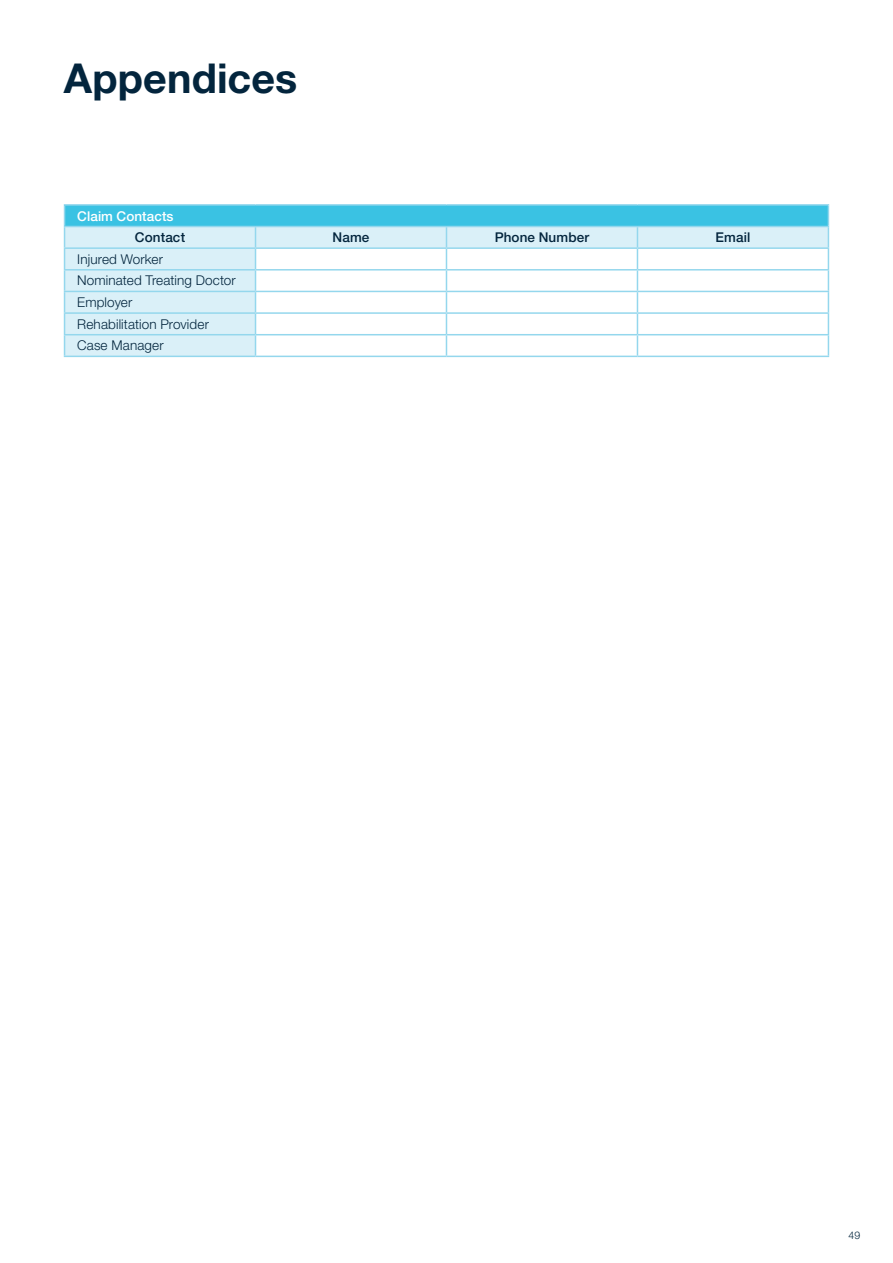
<style>
.page{position:relative;width:893px;height:1263px;background:#fff}
.page>*{position:absolute;margin:0;border:0;box-sizing:border-box;transform-origin:0 0}
.Page_Heading{font:700 41.25px "Helvetica Neue LT Std";letter-spacing:.005em;color:#03253d}
.Body_Copy{font:300 13.5px "Helvetica Neue LT Std";letter-spacing:.01em;color:#03253d}
.Body_Copy-2{font:500 13.5px "Helvetica Neue LT Std";letter-spacing:.01em;color:#03253d}
.Body_Copy-3{font:500 13.5px "Helvetica Neue LT Std";letter-spacing:.005em;color:#fff}
.Body_Copy-4{font:300 10.5px "Helvetica Neue LT Std";color:#03253d}
</style>
<div class="page">
<div style="left:65px;top:205px;width:763px;height:21px;background:#3ac2e3"></div>
<svg style="left:65px;top:227px;width:763px;height:129px"></svg>
<hr style="left:64px;top:204px;width:191px;height:2px;background:#94d7ed">
<hr style="left:255px;top:204px;width:191px;height:2px;background:#94d7ed">
<hr style="left:446px;top:204px;width:191px;height:2px;background:#94d7ed">
<hr style="left:637px;top:204px;width:192px;height:2px;background:#94d7ed">
<hr style="left:64px;top:226px;width:191px;height:1px;background:#94d7ed">
<hr style="left:255px;top:226px;width:191px;height:1px;background:#94d7ed">
<hr style="left:446px;top:226px;width:191px;height:1px;background:#94d7ed">
<hr style="left:637px;top:226px;width:192px;height:1px;background:#94d7ed">
<hr style="left:64px;top:247px;width:191px;height:2px;background:#94d7ed">
<hr style="left:255px;top:247px;width:191px;height:2px;background:#94d7ed">
<hr style="left:446px;top:247px;width:191px;height:2px;background:#94d7ed">
<hr style="left:637px;top:247px;width:192px;height:2px;background:#94d7ed">
<hr style="left:64px;top:269px;width:191px;height:2px;background:#94d7ed">
<hr style="left:255px;top:269px;width:191px;height:2px;background:#94d7ed">
<hr style="left:446px;top:269px;width:191px;height:2px;background:#94d7ed">
<hr style="left:637px;top:269px;width:192px;height:2px;background:#94d7ed">
<hr style="left:64px;top:291px;width:191px;height:1px;background:#94d7ed">
<hr style="left:255px;top:291px;width:191px;height:1px;background:#94d7ed">
<hr style="left:446px;top:291px;width:191px;height:1px;background:#94d7ed">
<hr style="left:637px;top:291px;width:192px;height:1px;background:#94d7ed">
<hr style="left:64px;top:312px;width:191px;height:2px;background:#94d7ed">
<hr style="left:255px;top:312px;width:191px;height:2px;background:#94d7ed">
<hr style="left:446px;top:312px;width:191px;height:2px;background:#94d7ed">
<hr style="left:637px;top:312px;width:192px;height:2px;background:#94d7ed">
<hr style="left:64px;top:334px;width:191px;height:1px;background:#94d7ed">
<svg style="left:64px;top:206px;width:1px;height:150px"></svg>
<hr style="left:255px;top:334px;width:191px;height:1px;background:#94d7ed">
<svg style="left:255px;top:227px;width:1px;height:129px"></svg>
<hr style="left:446px;top:334px;width:191px;height:1px;background:#94d7ed">
<svg style="left:446px;top:227px;width:1px;height:129px"></svg>
<hr style="left:637px;top:334px;width:192px;height:1px;background:#94d7ed">
<svg style="left:637px;top:227px;width:1px;height:129px"></svg>
<svg style="left:828px;top:206px;width:1px;height:150px"></svg>
<hr style="left:64px;top:356px;width:191px;height:1px;background:#94d7ed">
<hr style="left:255px;top:356px;width:191px;height:1px;background:#94d7ed">
<hr style="left:446px;top:356px;width:191px;height:1px;background:#94d7ed">
<hr style="left:637px;top:356px;width:192px;height:1px;background:#94d7ed">
<p class="Page_Heading" style="left:64px;top:53px;width:235px">Appendices</p>
<p class="Body_Copy-3" style="left:77px;top:208px;width:98px">Claim Contacts</p>
<p class="Body_Copy-2" style="left:135px;top:229px;width:52px">Contact</p>
<p class="Body_Copy-2" style="left:332px;top:229px;width:38px">Name</p>
<p class="Body_Copy-2" style="left:495px;top:229px;width:96px">Phone Number</p>
<p class="Body_Copy-2" style="left:716px;top:229px;width:36px">Email</p>
<p class="Body_Copy" style="left:77px;top:251px;width:87px">Injured Worker</p>
<p class="Body_Copy" style="left:77px;top:272px;width:160px">Nominated Treating Doctor</p>
<p class="Body_Copy" style="left:77px;top:294px;width:57px">Employer</p>
<p class="Body_Copy" style="left:77px;top:316px;width:133px">Rehabilitation Provider</p>
<p class="Body_Copy" style="left:77px;top:337px;width:88px">Case Manager</p>
<p class="Body_Copy-4" style="left:849px;top:1228px;width:13px">49</p>
</div>
